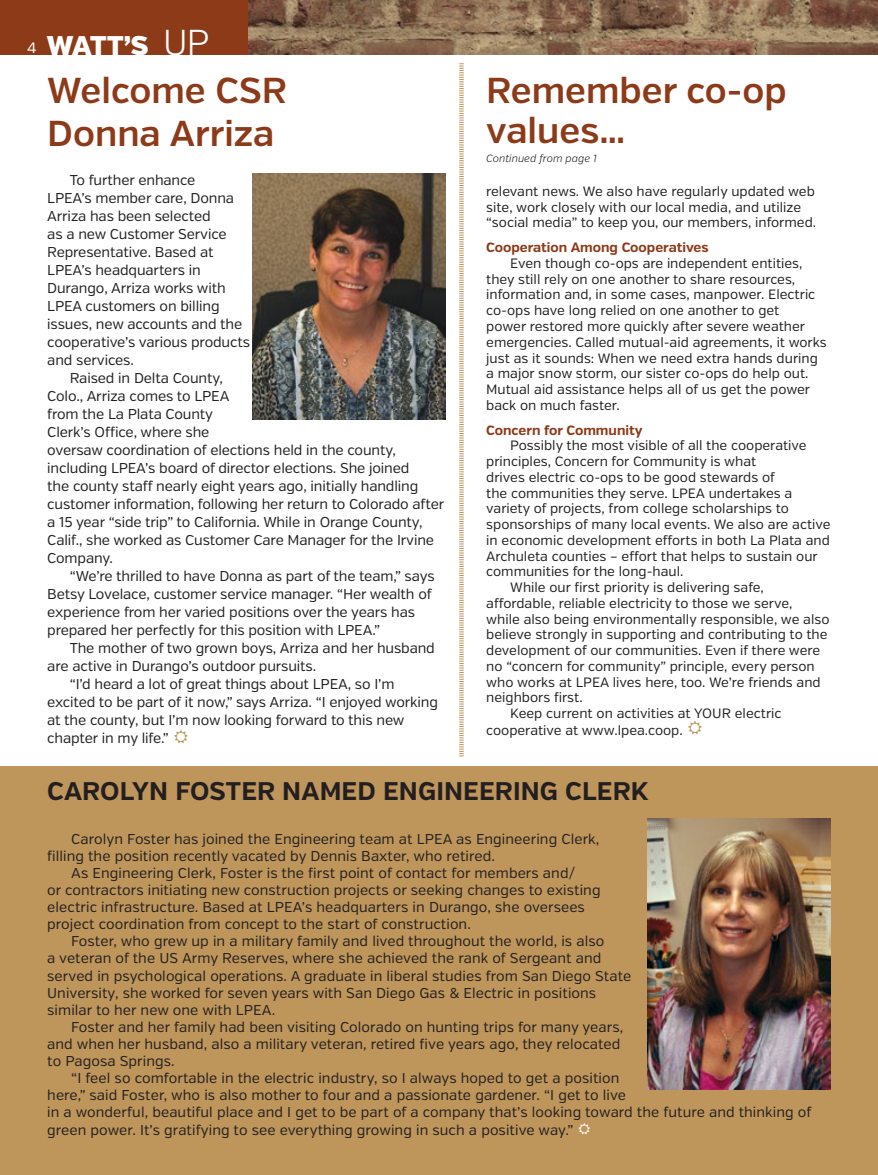
<style>
.page{position:relative;width:878px;height:1175px;background:#fff}
.page>*{position:absolute;margin:0;border:0;box-sizing:border-box;transform-origin:0 0}
.t1{font:600 36px/40.2px "Verb";color:#8d3a19}
.t2{font:900 27px "Verb";color:#fff}
.t3{font:700 25.5px "Verb";letter-spacing:.005em;color:#231f20}
.t4{font:14.25px/18px "Verb";letter-spacing:-.01em;color:#231f20}
.t5{font:13.5px/15.8px "Verb";color:#231f20}
.t6{font:700 13.5px "Verb";color:#8d3a19}
.t7{font:italic 300 10.5px "Verb";color:#231f20}
.s1{font-weight:400;font-size:15px}
.s2{font-weight:300;font-size:36px}
</style>
<div class="page">
<div style="left:0;top:0;width:249px;height:55px;background:#8d3a19"></div>
<img style="left:249px;top:0;width:629px;height:55px">
<svg style="left:459px;top:63px;width:5px;height:693px"></svg>
<div style="left:0;top:766px;width:878px;height:408px;background:#be955b"></div>
<img style="left:647px;top:818px;width:183px;height:271px">
<img style="left:253px;top:173px;width:192px;height:246px">
<p class="t2" style="left:27px;top:29px;width:184px"><span class="s1">4</span> WATT’S <span class="s2">UP</span></p>
<p class="t1" style="left:47px;top:71px;width:241px">Welcome CSR</p>
<p class="t1" style="left:47px;top:114px;width:229px">Donna Arriza</p>
<p class="t4" style="left:47px;top:171px;width:204px;text-indent:23px">To further enhance<br>LPEA’s member care, Donna<br>Arriza has been selected<br>as a new Customer Service<br>Representative. Based at<br>LPEA’s headquarters in<br>Durango, Arriza works with<br>LPEA customers on billing issues, new accounts and the cooperative’s various products and services.</p>
<p class="t4" style="left:47px;top:369px;width:398px;text-indent:23px">Raised in Delta County,<br>Colo., Arriza comes to LPEA<br>from the La Plata County<br>Clerk’s Office, where she<br>oversaw coordination of elections held in the county, including LPEA’s board of director elections. She joined<br>the county staff nearly eight years ago, initially handling customer information, following her return to Colorado after a 15 year “side trip” to California. While in Orange County, Calif., she worked as Customer Care Manager for the Irvine Company.</p>
<p class="t4" style="left:47px;top:567px;width:389px;text-indent:23px">“We’re thrilled to have Donna as part of the team,” says Betsy Lovelace, customer service manager. “Her wealth of experience from her varied positions over the years has prepared her perfectly for this position with LPEA.”</p>
<p class="t4" style="left:47px;top:639px;width:389px;text-indent:23px">The mother of two grown boys, Arriza and her husband are active in Durango’s outdoor pursuits.</p>
<p class="t4" style="left:47px;top:675px;width:392px;text-indent:23px">“I’d heard a lot of great things about LPEA, so I’m excited to be part of it now,” says Arriza. “I enjoyed working at the county, but I’m now looking forward to this new chapter in my life.”</p>
<p class="t1" style="left:486px;top:71px;width:302px">Remember co-op values…</p>
<p class="t7" style="left:486px;top:152px;width:112px">Continued from page 1</p>
<p class="t5" style="left:486px;top:183px;width:331px">relevant news. We also have regularly updated web site, work closely with our local media, and utilize “social media” to keep you, our members, informed.</p>
<p class="t6" style="left:486px;top:239px;width:224px">Cooperation Among Cooperatives</p>
<p class="t5" style="left:486px;top:255px;width:342px;text-indent:24px">Even though co-ops are independent entities, they still rely on one another to share resources, information and, in some cases, manpower. Electric co-ops have long relied on one another to get<br>power restored more quickly after severe weather emergencies. Called mutual-aid agreements, it works just as it sounds: When we need extra hands during a major snow storm, our sister co-ops do help out.<br>Mutual aid assistance helps all of us get the power back on much faster.</p>
<p class="t6" style="left:486px;top:421px;width:158px">Concern for Community</p>
<p class="t5" style="left:486px;top:438px;width:346px;text-indent:24px">Possibly the most visible of all the cooperative principles, Concern for Community is what<br>drives electric co-ops to be good stewards of<br>the communities they serve. LPEA undertakes a variety of projects, from college scholarships to sponsorships of many local events. We also are active in economic development efforts in both La Plata and Archuleta counties – effort that helps to sustain our communities for the long-haul.</p>
<p class="t5" style="left:486px;top:579px;width:345px;text-indent:24px">While our first priority is delivering safe, affordable, reliable electricity to those we serve, while also being environmentally responsible, we also believe strongly in supporting and contributing to the development of our communities. Even if there were no “concern for community” principle, every person who works at LPEA lives here, too. We’re friends and neighbors first.</p>
<p class="t5" style="left:486px;top:705px;width:297px;line-height:17.1px;text-indent:24px">Keep current on activities at YOUR electric cooperative at www.lpea.coop.</p>
<p class="t3" style="left:47px;top:775px;width:602px">CAROLYN FOSTER NAMED ENGINEERING CLERK</p>
<p class="t4" style="left:47px;top:830px;width:553px;line-height:17.1px;text-indent:24px">Carolyn Foster has joined the Engineering team at LPEA as Engineering Clerk, filling the position recently vacated by Dennis Baxter, who retired.</p>
<p class="t4" style="left:47px;top:864px;width:555px;line-height:17.1px;text-indent:24px">As Engineering Clerk, Foster is the first point of contact for members and/<br>or contractors initiating new construction projects or seeking changes to existing electric infrastructure. Based at LPEA’s headquarters in Durango, she oversees project coordination from concept to the start of construction.</p>
<p class="t4" style="left:47px;top:933px;width:585px;line-height:17.1px;text-indent:24px">Foster, who grew up in a military family and lived throughout the world, is also<br>a veteran of the US Army Reserves, where she achieved the rank of Sergeant and served in psychological operations. A graduate in liberal studies from San Diego State University, she worked for seven years with San Diego Gas &amp; Electric in positions similar to her new one with LPEA.</p>
<p class="t4" style="left:47px;top:1018px;width:577px;line-height:17.1px;text-indent:24px">Foster and her family had been visiting Colorado on hunting trips for many years, and when her husband, also a military veteran, retired five years ago, they relocated to Pagosa Springs.</p>
<p class="t4" style="left:47px;top:1069px;width:765px;line-height:17.1px;text-indent:24px">“I feel so comfortable in the electric industry, so I always hoped to get a position<br>here,” said Foster, who is also mother to four and a passionate gardener. “I get to live<br>in a wonderful, beautiful place and I get to be part of a company that’s looking toward the future and thinking of green power. It’s gratifying to see everything growing in such a positive way.”</p>
</div>
